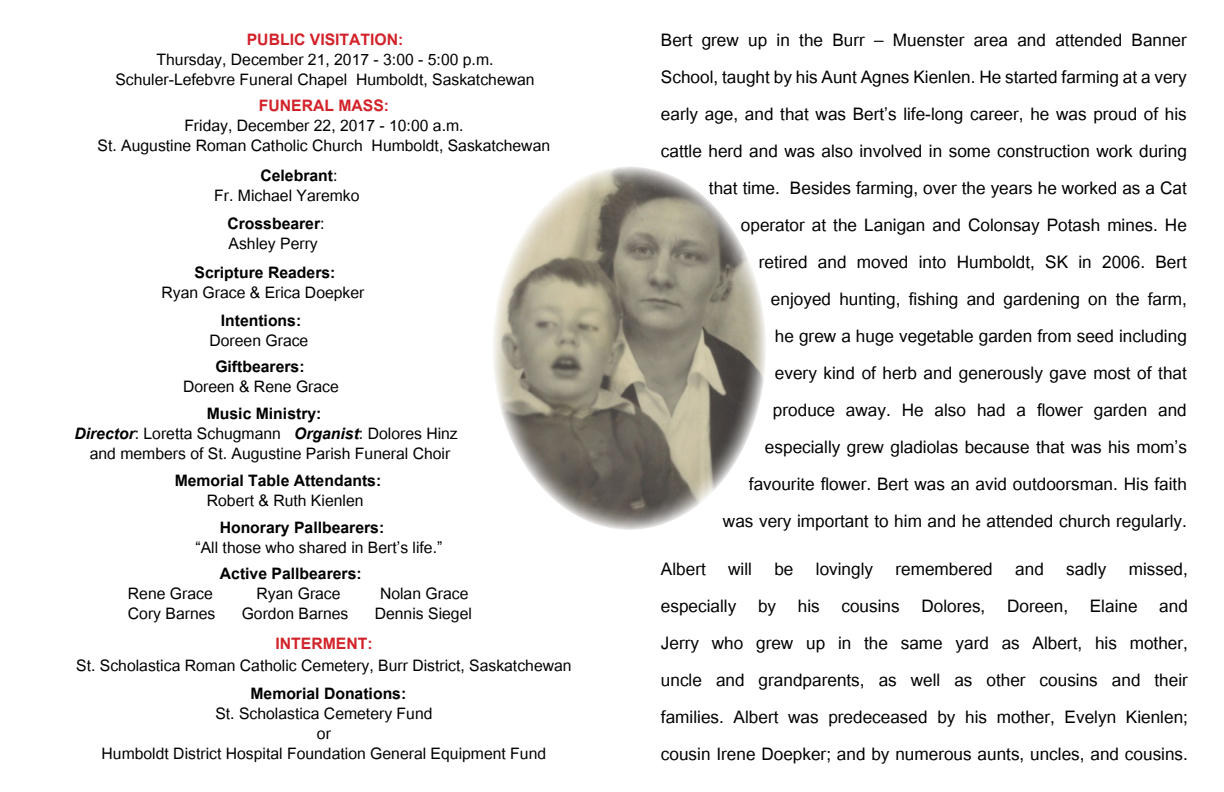
<style>
.page{position:relative;width:1224px;height:792px;background:#fff}
.page>*{position:absolute;margin:0;border:0;box-sizing:border-box;transform-origin:0 0}
.t1{font:24px/37px "Utsaah";color:#000;text-align:justify}
.t2{font:22px/20px "Utsaah";color:#000;text-align:center}
.t3{font:700 22px "Utsaah";color:#000}
.t4{font:700 22px "Utsaah";color:#d2232a}
.s1{font-weight:700}
.s2{font-weight:700;font-style:italic}
</style>
<div class="page">
<img style="left:493px;top:167px;width:273px;height:363px">
<p class="t4" style="left:247px;top:28px;width:158px">PUBLIC VISITATION:</p>
<p class="t2" style="left:115px;top:51px;width:421px">Thursday, December 21, 2017 - 3:00 - 5:00 p.m.<br>Schuler-Lefebvre Funeral Chapel Humboldt, Saskatchewan</p>
<p class="t4" style="left:259px;top:95px;width:132px">FUNERAL MASS:</p>
<p class="t2" style="left:98px;top:117px;width:454px">Friday, December 22, 2017 - 10:00 a.m.<br>St. Augustine Roman Catholic Church Humboldt, Saskatchewan</p>
<p class="t2" style="left:214px;top:167px;width:147px;text-align:left;text-indent:46px"><span class="s1">Celebrant</span>:<br>Fr. Michael Yaremko</p>
<p class="t2" style="left:227px;top:216px;width:99px;text-align:left"><span class="s1">Crossbearer</span>:<br>Ashley Perry</p>
<p class="t3" style="left:195px;top:262px;width:142px">Scripture Readers:</p>
<p class="t2" style="left:161px;top:284px;width:205px">Ryan Grace &amp; Erica Doepker</p>
<p class="t3" style="left:221px;top:310px;width:82px">Intentions:</p>
<p class="t2" style="left:210px;top:333px;width:100px">Doreen Grace</p>
<p class="t3" style="left:215px;top:356px;width:91px">Giftbearers:</p>
<p class="t2" style="left:183px;top:378px;width:157px">Doreen &amp; Rene Grace</p>
<p class="t2" style="left:74px;top:405px;width:385px"><span class="s1">Music Ministry:<br></span><span class="s2">Director</span>: Loretta Schugmann <span class="s2">Organist</span>: Dolores Hinz and members of St. Augustine Parish Funeral Choir</p>
<p class="t3" style="left:175px;top:470px;width:208px">Memorial Table Attendants:</p>
<p class="t2" style="left:207px;top:492px;width:158px">Robert &amp; Ruth Kienlen</p>
<p class="t3" style="left:220px;top:516px;width:166px">Honorary Pallbearers:</p>
<p class="t2" style="left:196px;top:539px;width:248px">“All those who shared in Bert’s life.”</p>
<p class="t3" style="left:220px;top:563px;width:143px">Active Pallbearers:</p>
<p class="t2" style="left:128px;top:585px;width:346px;text-align:right">Nolan Grace<br>Cory Barnes Gordon Barnes Dennis Siegel</p>
<p class="t2" style="left:128px;top:585px;width:86px">Rene Grace</p>
<p class="t2" style="left:257px;top:585px;width:86px">Ryan Grace</p>
<p class="t4" style="left:275px;top:633px;width:99px">INTERMENT:</p>
<p class="t2" style="left:76px;top:657px;width:497px">St. Scholastica Roman Catholic Cemetery, Burr District, Saskatchewan</p>
<p class="t3" style="left:250px;top:683px;width:157px">Memorial Donations:</p>
<p class="t2" style="left:102px;top:705px;width:446px">St. Scholastica Cemetery Fund<br>or<br>Humboldt District Hospital Foundation General Equipment Fund</p>
<p class="t1" style="left:661px;top:23px;width:528px;text-align:right">Bert grew up in the Burr – Muenster area and attended Banner School, taught by his Aunt Agnes Kienlen. He started farming at a very early age, and that was Bert’s life-long career, he was proud of his cattle herd and was also involved in some construction work during that time. Besides farming, over the years he worked as a Cat operator at the Lanigan and Colonsay Potash mines. He<br>retired and moved into Humboldt, SK in 2006. Bert<br>enjoyed hunting, fishing and gardening on the farm,<br>he grew a huge vegetable garden from seed including<br>every kind of herb and generously gave most of that<br>produce away. He also had a flower garden and<br>especially grew gladiolas because that was his mom’s<br>favourite flower. Bert was an avid outdoorsman. His faith<br>was very important to him and he attended church regularly.</p>
<p class="t1" style="left:661px;top:552px;width:529px">Albert will be lovingly remembered and sadly missed, especially by his cousins Dolores, Doreen, Elaine and Jerry who grew up in the same yard as Albert, his mother, uncle and grandparents, as well as other cousins and their families. Albert was predeceased by his mother, Evelyn Kienlen; cousin Irene Doepker; and by numerous aunts, uncles, and cousins.</p>
</div>
